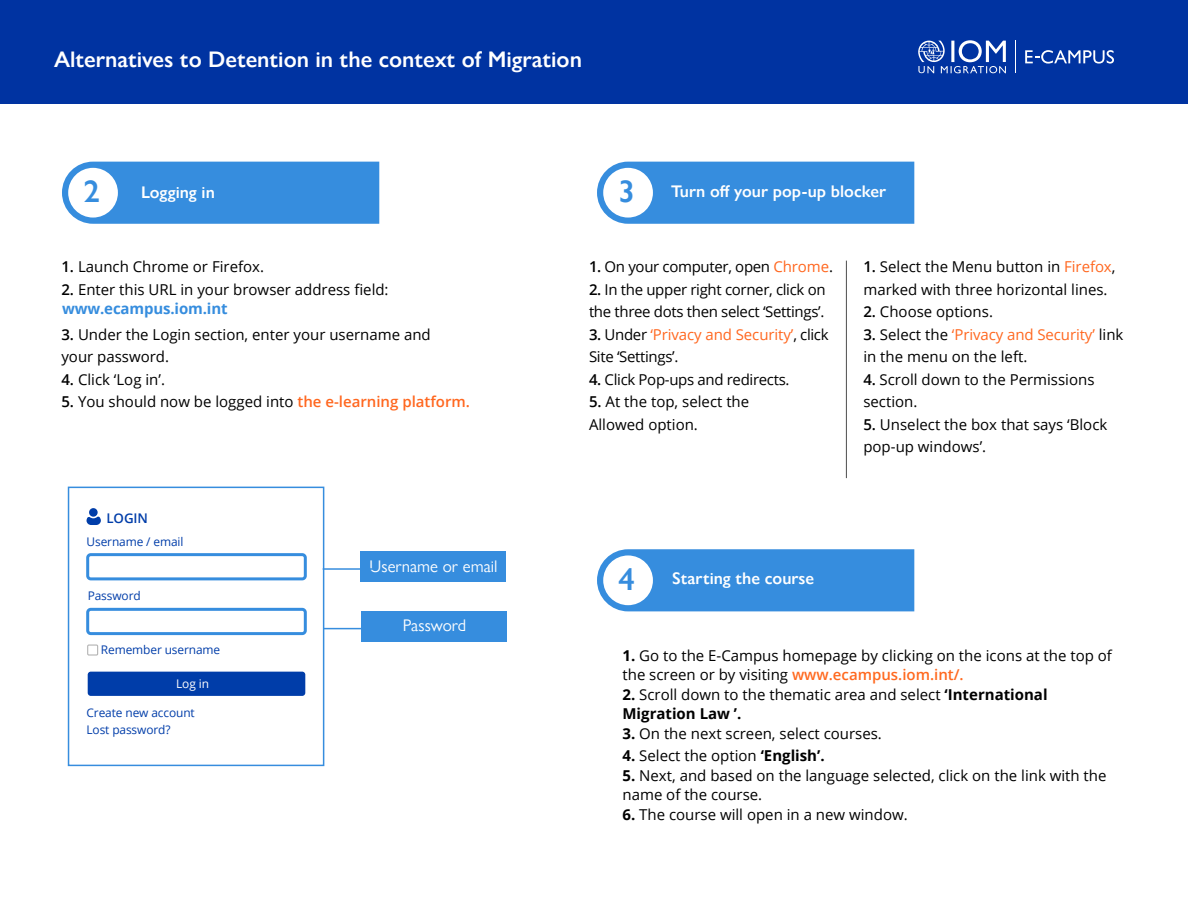
<style>
.page{position:relative;width:1188px;height:918px;background:#fff}
.page>*{position:absolute;margin:0;border:0;box-sizing:border-box;transform-origin:0 0}
.t1{font:600 31.05px "Gill Sans Nova";color:#368dde}
.t2{font:600 22.5px "Gill Sans Nova";color:#fff}
.t3{font:600 16.8px "Gill Sans Nova";color:#fff}
.t4{font:16.8px "Gill Sans Nova";color:#fff}
.t5{font:15px/22.5px "Open Sans";color:#000}
.t6{font:15px/22.5px "Open Sans";letter-spacing:-.02em;color:#000}
.t7{font:700 15px "Open Sans";letter-spacing:-.01em;color:#368dde}
.t8{font:600 13.35px "Open Sans";letter-spacing:-.01em;color:#003da9}
.t9{font:11.85px/17.5px "Open Sans";letter-spacing:-.01em;color:#003da9}
.t10{font:11.85px "Open Sans";color:#fff}
.s1{font-size:31.05px;color:#368dde}
.s2{font-weight:600}
.s3{font-weight:600;color:#ff671f}
.s4{color:#ff671f}
.s5{font-weight:700}
.s6{font-weight:600;color:#ff691f}
</style>
<div class="page">
<div style="left:0;top:0;width:1188px;height:103px;background:#0033a1"></div>
<hr style="left:1015px;top:41px;width:1px;height:32px;background:#fff">
<svg style="left:1025px;top:50px;width:89px;height:14px"></svg>
<svg style="left:918px;top:40px;width:88px;height:33px"></svg>
<div style="left:62px;top:162px;width:317px;height:62px;background:#368dde"></div>
<div style="left:68px;top:168px;width:50px;height:50px;background:#fff;border-radius:50%"></div>
<div style="left:597px;top:162px;width:317px;height:62px;background:#368dde"></div>
<div style="left:603px;top:168px;width:50px;height:50px;background:#fff;border-radius:50%"></div>
<div style="left:597px;top:549px;width:317px;height:62px;background:#368dde"></div>
<div style="left:603px;top:555px;width:50px;height:50px;background:#fff;border-radius:50%"></div>
<div style="left:68px;top:487px;width:256px;height:279px;border:2px solid #368dde"></div>
<hr style="left:846px;top:261px;width:1px;height:217px;background:#4d4d4d">
<div style="left:361px;top:611px;width:145px;height:31px;background:#368dde"></div>
<hr style="left:324px;top:628px;width:50px;height:1px;background:#368dde">
<div style="left:360px;top:551px;width:145px;height:31px;background:#368dde"></div>
<hr style="left:323px;top:568px;width:50px;height:2px;background:#368dde">
<div style="left:88px;top:672px;width:217px;height:24px;background:#003da9;border-radius:3px"></div>
<div style="left:86px;top:608px;width:221px;height:27px;border:3px solid #368dde;border-radius:3px"></div>
<div style="left:86px;top:553px;width:221px;height:27px;border:3px solid #368dde;border-radius:3px"></div>
<div style="left:89px;top:508px;width:9px;height:9px;background:#003da9;border-radius:50%"></div>
<svg style="left:86px;top:516px;width:15px;height:9px"></svg>
<div style="left:87px;top:644px;width:11px;height:12px;border:1px solid #b3b3b3"></div>
<h2 class="t2" style="left:54px;top:45px;width:529px">Alternatives to Detention in the context of Migration</h2>
<h1 class="t1" style="left:83px;top:172px;width:18px">2</h1>
<p class="t3" style="left:141px;top:181px;width:75px">Logging in</p>
<p class="t3" style="left:618px;top:181px;width:269px"><span class="s1">3</span> Turn off your pop‐up blocker</p>
<p class="t5" style="left:61px;top:255px;width:204px"><span class="s2">1.</span> Launch Chrome or Firefox.</p>
<p class="t5" style="left:61px;top:277px;width:329px"><span class="s2">2.</span> Enter this URL in your browser address field:</p>
<p class="t5" style="left:61px;top:322px;width:371px"><span class="s2">3.</span> Under the Login section, enter your username and your password.</p>
<p class="t5" style="left:61px;top:367px;width:105px"><span class="s2">4.</span> Click ‘Log in’.</p>
<p class="t5" style="left:61px;top:390px;width:410px"><span class="s2">5.</span> You should now be logged into <span class="s3">the e-learning platform.</span></p>
<p class="t7" style="left:62px;top:298px;width:167px">www.ecampus.iom.int</p>
<p class="t8" style="left:107px;top:509px;width:43px">LOGIN</p>
<p class="t9" style="left:87px;top:533px;width:99px">Username / email</p>
<p class="t9" style="left:88px;top:586px;width:55px">Password</p>
<p class="t9" style="left:101px;top:641px;width:121px">Remember username</p>
<p class="t10" style="left:176px;top:676px;width:34px">Log in</p>
<p class="t9" style="left:87px;top:703px;width:110px">Create new account<br>Lost password?</p>
<p class="t4" style="left:370px;top:556px;width:129px">Username or email</p>
<p class="t4" style="left:403px;top:615px;width:65px">Password</p>
<p class="t6" style="left:589px;top:255px;width:246px"><span class="s2">1.</span> On your computer, open <span class="s4">Chrome</span>.</p>
<p class="t6" style="left:589px;top:277px;width:238px"><span class="s2">2.</span> In the upper right corner, click on the three dots then select ‘Settings’.</p>
<p class="t6" style="left:589px;top:322px;width:241px"><span class="s2">3.</span> Under <span class="s4">‘Privacy and Security’</span>, click<br>Site ‘Settings’.</p>
<p class="t6" style="left:589px;top:367px;width:202px"><span class="s2">4.</span> Click Pop-ups and redirects.</p>
<p class="t5" style="left:589px;top:390px;width:162px"><span class="s2">5.</span> At the top, select the<br>Allowed option.</p>
<p class="t5" style="left:863px;top:255px;width:254px"><span class="s2">1.</span> Select the Menu button in <span class="s4">Firefox</span>, marked with three horizontal lines.</p>
<p class="t5" style="left:863px;top:300px;width:131px"><span class="s2">2.</span> Choose options.</p>
<p class="t5" style="left:863px;top:322px;width:262px"><span class="s2">3.</span> Select the <span class="s4">‘Privacy and Security’</span> link in the menu on the left.</p>
<p class="t5" style="left:863px;top:367px;width:233px"><span class="s2">4.</span> Scroll down to the Permissions section.</p>
<p class="t5" style="left:863px;top:412px;width:245px"><span class="s2">5.</span> Unselect the box that says ‘Block pop-up windows’.</p>
<p class="t3" style="left:618px;top:568px;width:197px"><span class="s1">4</span> Starting the course</p>
<p class="t5" style="left:622px;top:645px;width:491px;line-height:19.5px"><span class="s5">1.</span> Go to the E-Campus homepage by clicking on the icons at the top of the screen or by visiting <span class="s6">www.ecampus.iom.int/.</span></p>
<p class="t5" style="left:622px;top:684px;width:427px;line-height:19.5px"><span class="s5">2.</span> Scroll down to the thematic area and select <span class="s5">‘International<br>Migration Law ’.</span></p>
<p class="t5" style="left:622px;top:722px;width:261px"><span class="s5">3.</span> On the next screen, select courses.</p>
<p class="t5" style="left:622px;top:744px;width:204px"><span class="s5">4.</span> Select the option <span class="s5">‘English’.</span></p>
<p class="t5" style="left:622px;top:765px;width:486px;line-height:19.5px"><span class="s5">5.</span> Next, and based on the language selected, click on the link with the name of the course.</p>
<p class="t5" style="left:622px;top:803px;width:287px"><span class="s5">6.</span> The course will open in a new window.</p>
</div>
